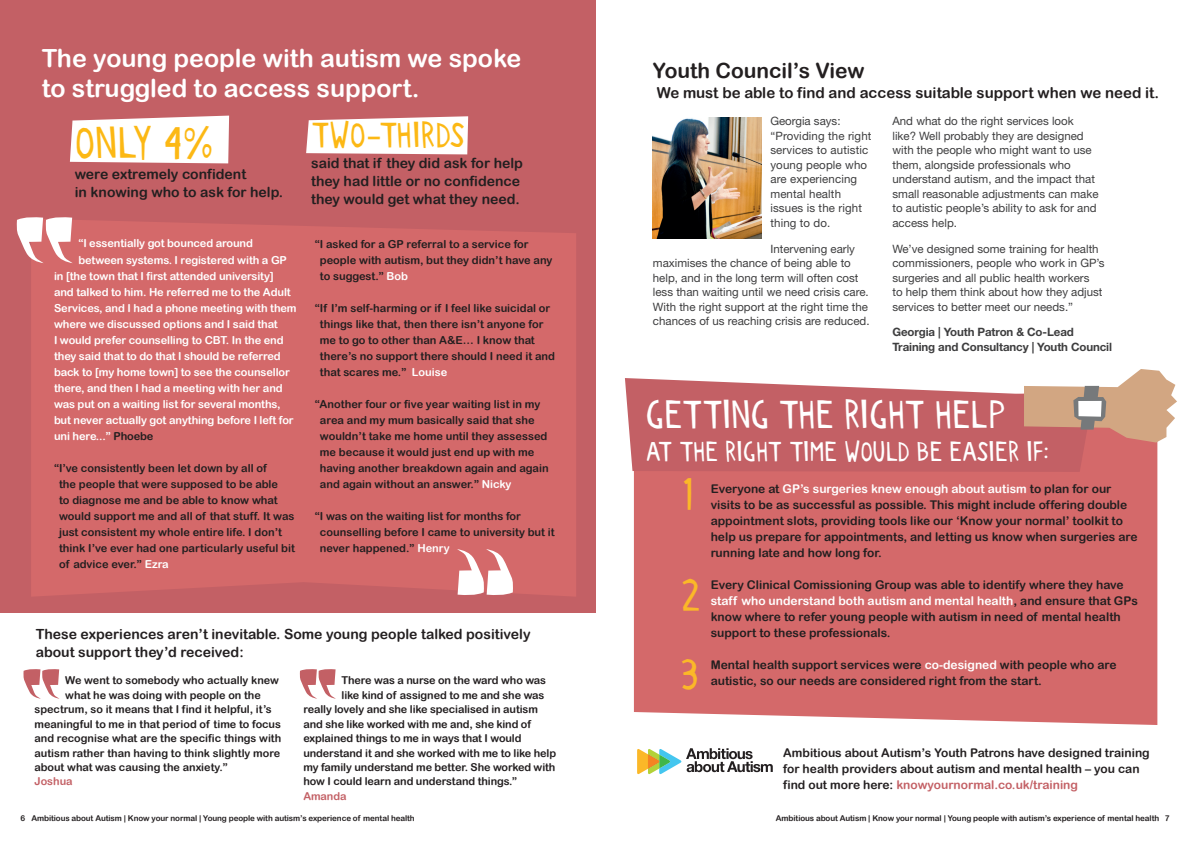
<style>
.page{position:relative;width:1191px;height:842px;background:#fff}
.page>*{position:absolute;margin:0;border:0;box-sizing:border-box;transform-origin:0 0}
.t1{font:42px "Paper Cuts";color:#fcb814}
.t2{font:40px/79.5px "Paper Cuts";color:#fbb828}
.t3{font:37px "Paper Cuts";color:#fff}
.t4{font:33px "Paper Cuts";letter-spacing:-.02em;color:#fcb814}
.t5{font:26px "Paper Cuts";letter-spacing:-.02em;color:#fff}
.t6{font:25px/30px "Arial Rounded MT Bold";color:#fff}
.t7{font:21px "Arial Rounded MT Bold";color:#231f20}
.t8{font:15px "Arial Rounded MT Bold";color:#231f20}
.t9{font:14px/18px "Arial Rounded MT Bold";color:#231f20}
.t10{font:12px/16px "Arial Rounded MT Bold";color:#231f20}
.t11{font:11.5px/14.5px "Helvetica Neue LT Std";color:#3e3e3f}
.t12{font:700 11.5px/15px "Helvetica Neue LT Std";letter-spacing:-.01em;color:#3e3e3f}
.t13{font:11px/16px "Arial Rounded MT Bold";color:#231f20}
.t14{font:11px "Arial Rounded MT Bold";letter-spacing:-.01em;color:#fff}
.t15{font:10.8px "Arial Rounded MT Bold";letter-spacing:-.01em;color:#231f20}
.t16{font:10.8px "Arial Rounded MT Bold";letter-spacing:-.005em;color:#c36065}
.t17{font:8px "Arial Rounded MT Bold";letter-spacing:-.01em;color:#231f20}
.s1{color:#231f20}
.s2{color:#fff}
.s3{color:#c36065}
</style>
<div class="page">
<div style="left:0;top:0;width:595px;height:612px;background:#c36065"></div>
<div style="left:634px;top:442px;width:523px;height:283px;background:#d4696a"></div>
<svg style="left:625px;top:378px;width:468px;height:94px;background:#c86e72"></svg>
<img style="left:653px;top:117px;width:109px;height:122px">
<svg style="left:299px;top:669px;width:37px;height:30px"></svg>
<svg style="left:23px;top:669px;width:37px;height:30px"></svg>
<div style="left:31px;top:220px;width:545px;height:377px;background:#d4696a"></div>
<svg style="left:16px;top:217px;width:57px;height:46px;background:#e9babb"></svg>
<svg style="left:457px;top:549px;width:56px;height:47px;background:#eababb"></svg>
<svg style="left:306px;top:116px;width:162px;height:38px;background:#faf2f3"></svg>
<svg style="left:70px;top:116px;width:159px;height:47px;background:#fbf4f5"></svg>
<svg style="left:1024px;top:369px;width:153px;height:73px"></svg>
<svg style="left:637px;top:748px;width:135px;height:26px"></svg>
<h3 class="t6" style="left:42px;top:43px;width:481px">The young people with autism we spoke to struggled to access support.</h3>
<h1 class="t1" style="left:75px;top:116px;width:140px">ONLY 4%</h1>
<p class="t9" style="left:75px;top:165px;width:210px">were extremely confident<br>in knowing who to ask for help.</p>
<p class="t14" style="left:78px;top:237px;width:176px">“I essentially got bounced around</p>
<p class="t14" style="left:78px;top:253px;width:210px">between systems. I registered with a GP</p>
<p class="t14" style="left:54px;top:269px;width:221px">in [the town that I first attended university]</p>
<p class="t14" style="left:54px;top:285px;width:238px">and talked to him. He referred me to the Adult</p>
<p class="t14" style="left:54px;top:301px;width:244px">Services, and I had a phone meeting with them</p>
<p class="t14" style="left:54px;top:317px;width:225px">where we discussed options and I said that</p>
<p class="t14" style="left:54px;top:333px;width:231px">I would prefer counselling to CBT. In the end</p>
<p class="t14" style="left:54px;top:349px;width:228px">they said that to do that I should be referred</p>
<p class="t14" style="left:54px;top:365px;width:237px">back to [my home town] to see the counsellor</p>
<p class="t14" style="left:54px;top:381px;width:230px">there, and then I had a meeting with her and</p>
<p class="t14" style="left:54px;top:397px;width:228px">was put on a waiting list for several months,</p>
<p class="t14" style="left:54px;top:413px;width:241px">but never actually got anything before I left for</p>
<p class="t14" style="left:54px;top:429px;width:101px">uni here...” <span class="s1">Phoebe</span></p>
<p class="t13" style="left:59px;top:459px;width:237px;text-indent:-5px">“I’ve consistently been let down by all of<br>the people that were supposed to be able<br>to diagnose me and be able to know what would support me and all of that stuff. It was just consistent my whole entire life. I don’t think I’ve ever had one particularly useful bit of advice ever.” <span class="s2">Ezra</span></p>
<h3 class="t4" style="left:311px;top:114px;width:156px">TWO-THIRDS</h3>
<p class="t9" style="left:311px;top:154px;width:213px">said that if they did ask for help they had little or no confidence they would get what they need.</p>
<p class="t13" style="left:320px;top:236px;width:234px;text-indent:-5px">“I asked for a GP referral to a service for people with autism, but they didn’t have any to suggest.” <span class="s2">Bob</span></p>
<p class="t13" style="left:320px;top:300px;width:237px;text-indent:-5px">“If I’m self-harming or if I feel like suicidal or things like that, then there isn’t anyone for me to go to other than A&amp;E… I know that there’s no support there should I need it and that scares me.” <span class="s2">Louise</span></p>
<p class="t13" style="left:320px;top:396px;width:230px;text-indent:-5px">“Another four or five year waiting list in my area and my mum basically said that she wouldn’t take me home until they assessed me because it would just end up with me having another breakdown again and again and again without an answer.” <span class="s2">Nicky</span></p>
<p class="t13" style="left:320px;top:508px;width:236px;text-indent:-5px">“I was on the waiting list for months for counselling before I came to university but it never happened.” <span class="s2">Henry</span></p>
<p class="t9" style="left:36px;top:624px;width:496px">These experiences aren’t inevitable. Some young people talked positively about support they’d received:</p>
<p class="t15" style="left:65px;top:674px;width:215px">We went to somebody who actually knew</p>
<p class="t15" style="left:65px;top:689px;width:197px">what he was doing with people on the</p>
<p class="t15" style="left:34px;top:703px;width:239px">spectrum, so it means that I find it helpful, it’s</p>
<p class="t15" style="left:34px;top:717px;width:248px">meaningful to me in that period of time to focus</p>
<p class="t15" style="left:34px;top:732px;width:248px">and recognise what are the specific things with</p>
<p class="t15" style="left:34px;top:746px;width:247px">autism rather than having to think slightly more</p>
<p class="t15" style="left:34px;top:761px;width:195px">about what was causing the anxiety.”</p>
<p class="t16" style="left:34px;top:775px;width:40px">Joshua</p>
<p class="t15" style="left:341px;top:674px;width:206px">There was a nurse on the ward who was</p>
<p class="t15" style="left:341px;top:689px;width:204px">like kind of assigned to me and she was</p>
<p class="t15" style="left:303px;top:703px;width:236px">really lovely and she like specialised in autism</p>
<p class="t15" style="left:303px;top:717px;width:229px">and she like worked with me and, she kind of</p>
<p class="t15" style="left:303px;top:732px;width:219px">explained things to me in ways that I would</p>
<p class="t15" style="left:303px;top:746px;width:254px">understand it and she worked with me to like help</p>
<p class="t15" style="left:303px;top:761px;width:253px">my family understand me better. She worked with</p>
<p class="t15" style="left:303px;top:775px;width:215px">how I could learn and understand things.”</p>
<p class="t16" style="left:303px;top:790px;width:45px">Amanda</p>
<h3 class="t7" style="left:653px;top:58px;width:213px">Youth Council’s View</h3>
<h3 class="t8" style="left:656px;top:83px;width:504px">We must be able to find and access suitable support when we need it.</h3>
<p class="t11" style="left:770px;top:114px;width:103px">Georgia says: “Providing the right services to autistic young people who are experiencing mental health issues is the right thing to do.</p>
<p class="t11" style="left:653px;top:241px;width:218px;text-indent:117px">Intervening early maximises the chance of being able to help, and in the long term will often cost less than waiting until we need crisis care.<br>With the right support at the right time the chances of us reaching crisis are reduced.</p>
<p class="t11" style="left:892px;top:114px;width:208px">And what do the right services look like? Well probably they are designed with the people who might want to use them, alongside professionals who understand autism, and the impact that small reasonable adjustments can make to autistic people’s ability to ask for and access help.</p>
<p class="t11" style="left:892px;top:241px;width:214px">We’ve designed some training for health commissioners, people who work in GP’s surgeries and all public health workers<br>to help them think about how they adjust services to better meet our needs.”</p>
<p class="t12" style="left:892px;top:325px;width:221px">Georgia | Youth Patron &amp; Co-Lead<br>Training and Consultancy | Youth Council</p>
<h3 class="t3" style="left:645px;top:390px;width:362px">GETTING THE RIGHT HELP</h3>
<h3 class="t5" style="left:645px;top:435px;width:405px">AT THE RIGHT TIME WOULD BE EASIER IF:</h3>
<p class="t10" style="left:710px;top:480px;width:428px">Everyone at <span class="s2">GP’s surgeries knew enough about autism</span> to plan for our visits to be as successful as possible. This might include offering double appointment slots, providing tools like our ‘Know your normal’ toolkit to help us prepare for appointments, and letting us know when surgeries are running late and how long for.</p>
<p class="t10" style="left:710px;top:576px;width:429px">Every Clinical Comissioning Group was able to identify where they have <span class="s2">staff who understand both autism and mental health</span>, and ensure that GPs know where to refer young people with autism in need of mental health support to these professionals.</p>
<p class="t10" style="left:710px;top:656px;width:407px">Mental health support services were <span class="s2">co-designed</span> with people who are autistic, so our needs are considered right from the start.</p>
<h2 class="t2" style="left:682px;top:456px;width:12px">1</h2>
<h2 class="t2" style="left:680px;top:557px;width:23px">2<br>3</h2>
<p class="t10" style="left:783px;top:744px;width:368px">Ambitious about Autism’s Youth Patrons have designed training for health providers about autism and mental health – you can find out more here: <span class="s3">knowyournormal.co.uk/training</span></p>
<p class="t17" style="left:20px;top:813px;width:396px">6 Ambitious about Autism | Know your normal | Young people with autism’s experience of mental health</p>
<p class="t17" style="left:776px;top:813px;width:395px">Ambitious about Autism | Know your normal | Young people with autism’s experience of mental health 7</p>
</div>
